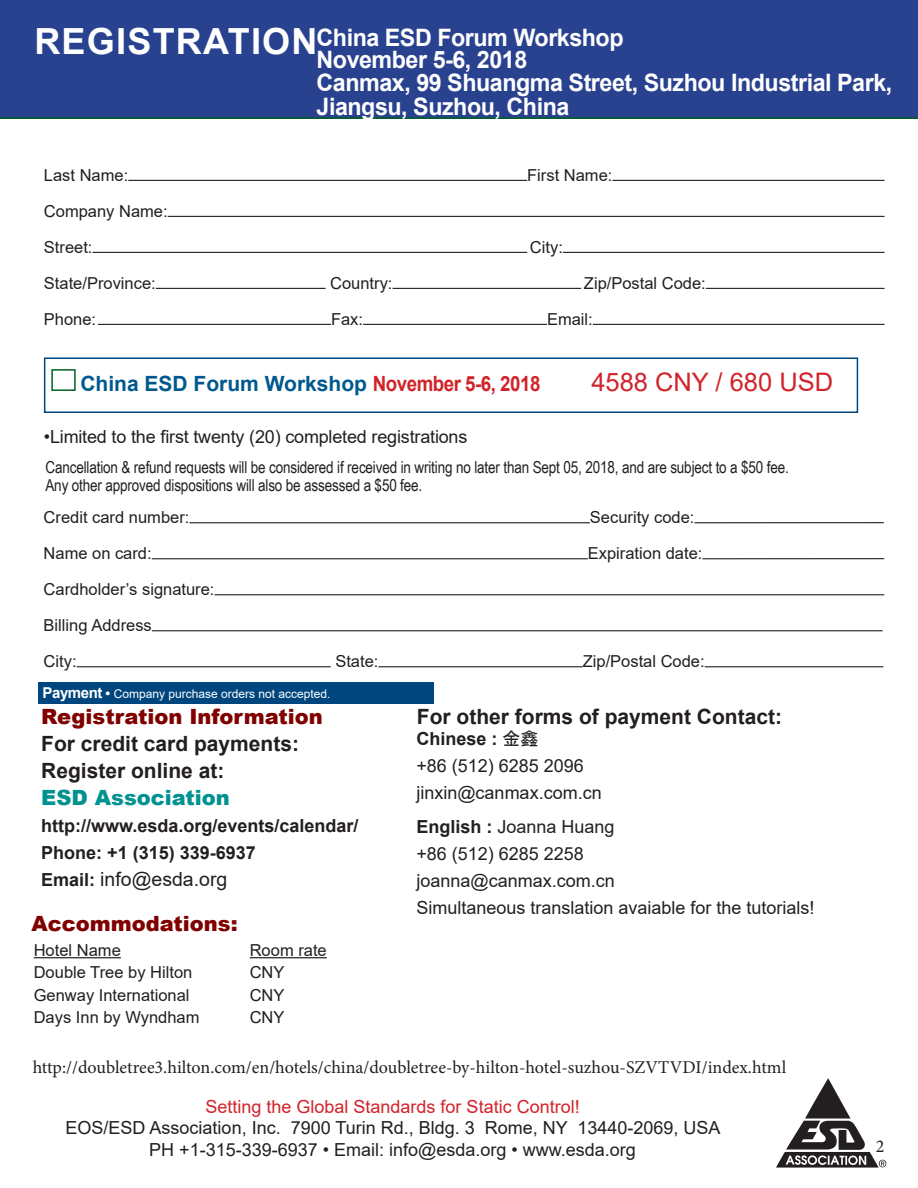
<style>
.page{position:relative;width:918px;height:1188px;background:#fff}
.page>*{position:absolute;margin:0;border:0;box-sizing:border-box;transform-origin:0 0}
.t1{font:700 36px "Arial";letter-spacing:.035em;color:#fff}
.t2{font:25.5px "Arial";color:#d1232a}
.t3{font:700 24px/24px "Arial";letter-spacing:-.02em;color:#fff}
.t4{font:700 21px "Arial";color:#231f20}
.t5{font:900 21px "Arial";color:#800000}
.t6{font:700 21px "Arial";color:#00598e}
.t7{font:900 21px "Arial";color:#009290}
.t8{font:19.5px "Arial";color:#231f20}
.t9{font:18px "Arial";color:#231f20}
.t10{font:18px "Minion Pro";letter-spacing:-.005em;color:#231f20}
.t11{font:700 18px "Arial";color:#231f20}
.t12{font:18px "Arial";color:#d1232a}
.t13{font:16.5px "Arial";color:#231f20}
.t14{font:16.5px/18px "Arial Narrow";letter-spacing:-.01em;color:#231f20}
.t15{font:12px "Arial";color:#fff}
.s1{color:#d1232a}
.s2{font-weight:700;font-size:15px}
.s3{font-weight:700;font-size:13.5px}
.s4{font-weight:700;font-size:18px}
.s5{font-family:"MS Gothic";font-weight:400}
.s6{font-weight:700}
</style>
<div class="page">
<div style="left:0;top:0;width:918px;height:119px;background:#294290"></div>
<img style="left:776px;top:1078px;width:111px;height:90px">
<hr style="left:128px;top:180px;width:399px;height:1px;background:#231f20">
<hr style="left:612px;top:180px;width:273px;height:1px;background:#231f20">
<hr style="left:168px;top:216px;width:717px;height:1px;background:#231f20">
<hr style="left:93px;top:252px;width:434px;height:1px;background:#231f20">
<hr style="left:563px;top:252px;width:322px;height:1px;background:#231f20">
<hr style="left:156px;top:288px;width:170px;height:1px;background:#231f20">
<hr style="left:393px;top:288px;width:188px;height:1px;background:#231f20">
<hr style="left:706px;top:288px;width:179px;height:1px;background:#231f20">
<hr style="left:98px;top:324px;width:233px;height:1px;background:#231f20">
<hr style="left:363px;top:324px;width:184px;height:1px;background:#231f20">
<hr style="left:593px;top:324px;width:292px;height:1px;background:#231f20">
<div style="left:38px;top:682px;width:395px;height:22px;background:#00467e"></div>
<hr style="left:189px;top:522px;width:401px;height:1px;background:#231f20">
<hr style="left:695px;top:522px;width:189px;height:1px;background:#231f20">
<hr style="left:152px;top:558px;width:436px;height:1px;background:#231f20">
<hr style="left:702px;top:558px;width:182px;height:1px;background:#231f20">
<hr style="left:215px;top:594px;width:669px;height:1px;background:#231f20">
<hr style="left:152px;top:630px;width:731px;height:1px;background:#231f20">
<hr style="left:77px;top:666px;width:254px;height:1px;background:#231f20">
<hr style="left:378px;top:666px;width:205px;height:1px;background:#231f20">
<hr style="left:705px;top:666px;width:178px;height:1px;background:#231f20">
<hr style="left:34px;top:957px;width:87px;height:1px;background:#231f20">
<hr style="left:250px;top:957px;width:77px;height:1px;background:#231f20">
<div style="left:44px;top:357px;width:814px;height:56px;border:2px solid #00467e"></div>
<div style="left:51px;top:369px;width:25px;height:22px;background:#fff;border:2px solid #006224"></div>
<p class="t3" style="left:317px;top:26px;width:309px">China ESD Forum Workshop</p>
<p class="t3" style="left:317px;top:48px;width:212px">November 5-6, 2018</p>
<p class="t3" style="left:317px;top:71px;width:577px">Canmax, 99 Shuangma Street, Suzhou Industrial Park,<br>Jiangsu, Suzhou, China</p>
<p class="t1" style="left:34px;top:16px;width:285px">REGISTRATION</p>
<p class="t13" style="left:44px;top:164px;width:86px">Last Name:</p>
<p class="t13" style="left:527px;top:164px;width:87px">First Name:</p>
<p class="t13" style="left:44px;top:200px;width:125px">Company Name:</p>
<p class="t13" style="left:44px;top:236px;width:50px">Street:</p>
<p class="t13" style="left:530px;top:236px;width:34px">City:</p>
<p class="t13" style="left:44px;top:272px;width:113px">State/Province:</p>
<p class="t13" style="left:330px;top:272px;width:64px">Country:</p>
<p class="t13" style="left:584px;top:272px;width:123px">Zip/Postal Code:</p>
<p class="t13" style="left:44px;top:308px;width:54px">Phone:</p>
<p class="t13" style="left:331px;top:308px;width:34px">Fax:</p>
<p class="t13" style="left:547px;top:308px;width:47px">Email:</p>
<p class="t6" style="left:80px;top:369px;width:462px">China ESD Forum Workshop <span class="s1">November 5-6, 2018</span></p>
<p class="t2" style="left:591px;top:364px;width:243px">4588 CNY / 680 USD</p>
<p class="t9" style="left:44px;top:424px;width:425px">•Limited to the first twenty (20) completed registrations</p>
<p class="t14" style="left:45px;top:458px;width:745px">Cancellation &amp; refund requests will be considered if received in writing no later than Sept 05, 2018, and are subject to a $50 fee.<br>Any other approved dispositions will also be assessed a $50 fee.</p>
<p class="t13" style="left:44px;top:506px;width:147px">Credit card number:</p>
<p class="t13" style="left:590px;top:506px;width:106px">Security code:</p>
<p class="t13" style="left:44px;top:542px;width:110px">Name on card:</p>
<p class="t13" style="left:588px;top:542px;width:116px">Expiration date:</p>
<p class="t13" style="left:44px;top:578px;width:172px">Cardholder’s signature:</p>
<p class="t13" style="left:44px;top:614px;width:110px">Billing Address</p>
<p class="t13" style="left:44px;top:650px;width:34px">City:</p>
<p class="t13" style="left:335px;top:650px;width:45px">State:</p>
<p class="t13" style="left:583px;top:650px;width:123px">Zip/Postal Code:</p>
<p class="t15" style="left:43px;top:685px;width:289px"><span class="s2">Payment</span> <span class="s3">•</span> Company purchase orders not accepted.</p>
<p class="t5" style="left:41px;top:701px;width:283px">Registration Information</p>
<p class="t4" style="left:41px;top:728px;width:259px">For credit card payments:</p>
<p class="t4" style="left:41px;top:755px;width:185px">Register online at:</p>
<p class="t7" style="left:41px;top:782px;width:190px">ESD Association</p>
<p class="t11" style="left:41px;top:813px;width:319px">http://www.esda.org/events/calendar/</p>
<p class="t11" style="left:41px;top:840px;width:216px">Phone: +1 (315) 339-6937</p>
<p class="t8" style="left:41px;top:865px;width:188px"><span class="s4">Email:</span> info@esda.org</p>
<p class="t5" style="left:32px;top:908px;width:208px">Accommodations:</p>
<p class="t13" style="left:34px;top:939px;width:89px">Hotel Name</p>
<p class="t13" style="left:250px;top:939px;width:79px">Room rate</p>
<p class="t13" style="left:34px;top:961px;width:160px">Double Tree by Hilton</p>
<p class="t13" style="left:250px;top:961px;width:36px">CNY</p>
<p class="t13" style="left:34px;top:984px;width:157px">Genway International</p>
<p class="t13" style="left:250px;top:984px;width:36px">CNY</p>
<p class="t13" style="left:34px;top:1006px;width:167px">Days Inn by Wyndham</p>
<p class="t13" style="left:250px;top:1006px;width:36px">CNY</p>
<p class="t4" style="left:417px;top:702px;width:367px">For other forms of payment Contact:</p>
<p class="t11" style="left:416px;top:726px;width:124px">Chinese : <span class="s5">金鑫</span></p>
<p class="t9" style="left:416px;top:754px;width:169px">+86 (512) 6285 2096</p>
<p class="t9" style="left:416px;top:781px;width:187px">jinxin@canmax.com.cn</p>
<p class="t9" style="left:416px;top:814px;width:200px"><span class="s6">English :</span> Joanna Huang</p>
<p class="t9" style="left:416px;top:841px;width:169px">+86 (512) 6285 2258</p>
<p class="t9" style="left:416px;top:868px;width:200px">joanna@canmax.com.cn</p>
<p class="t9" style="left:416px;top:895px;width:400px">Simultaneous translation avaiable for the tutorials!</p>
<p class="t10" style="left:33px;top:1055px;width:755px">http://doubletree3.hilton.com/en/hotels/china/doubletree-by-hilton-hotel-suzhou-SZVTVDI/index.html</p>
<p class="t12" style="left:206px;top:1094px;width:376px">Setting the Global Standards for Static Control!</p>
<p class="t9" style="left:66px;top:1116px;width:656px">EOS/ESD Association, Inc. 7900 Turin Rd., Bldg. 3 Rome, NY 13440-2069, USA</p>
<p class="t9" style="left:149px;top:1137px;width:488px">PH +1-315-339-6937 • Email: info@esda.org • www.esda.org</p>
<p class="t10" style="left:876px;top:1135px;width:10px">2</p>
</div>
